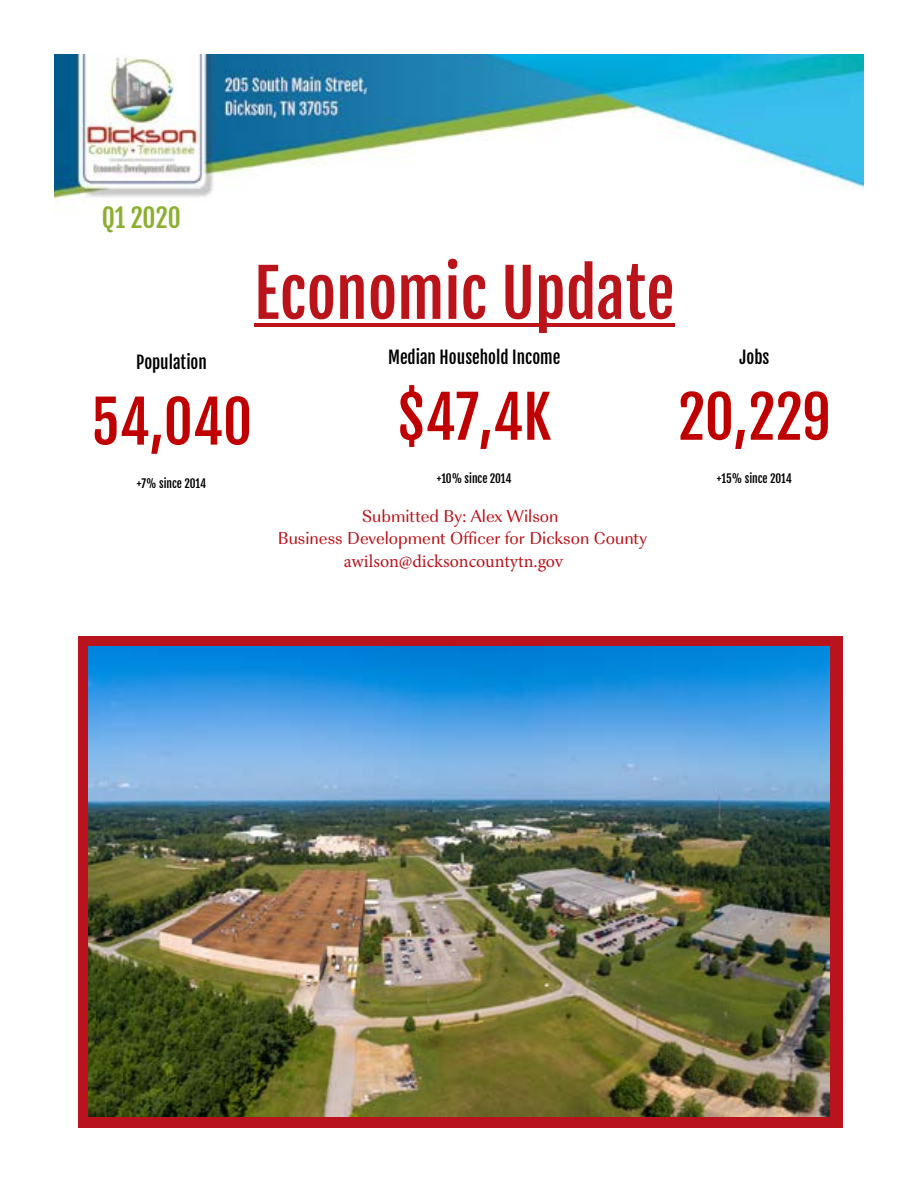
<style>
.page{position:relative;width:918px;height:1188px;background:#fff}
.page>*{position:absolute;margin:0;border:0;box-sizing:border-box;transform-origin:0 0}
.t1{font:64.8px "Fjalla One";color:#ba131a}
.t2{font:57.6px "Fjalla One";color:#c00000}
.t3{font:25.95px "Fjalla One";letter-spacing:-.005em;color:#8baf2f}
.t4{font:18px/21.6px "Imperial URW";color:#ba1319;text-align:center}
.t5{font:18px "Minion Pro";color:#b9131d}
.t6{font:17.25px "Fjalla One";color:#000}
.t7{font:11.55px "Fjalla One";letter-spacing:-.005em;color:#000}
</style>
<div class="page">
<img style="left:54px;top:54px;width:810px;height:270px">
<hr style="left:254px;top:324px;width:421px;height:3px;background:#ba131a">
<div style="left:78px;top:636px;width:765px;height:492px;background:#b9131d"></div>
<img style="left:89px;top:646px;width:741px;height:471px">
<h3 class="t3" style="left:102px;top:204px;width:81px">Q1 2020</h3>
<p class="t6" style="left:136px;top:351px;width:72px">Population</p>
<h2 class="t2" style="left:91px;top:386px;width:162px">54,040</h2>
<p class="t7" style="left:137px;top:476px;width:71px">+7% since 2014</p>
<h1 class="t1" style="left:254px;top:253px;width:422px">Economic Update</h1>
<p class="t6" style="left:388px;top:347px;width:174px">Median Household Income</p>
<h2 class="t2" style="left:397px;top:382px;width:155px">$47,4K</h2>
<p class="t7" style="left:437px;top:471px;width:76px">+10% since 2014</p>
<p class="t6" style="left:740px;top:347px;width:31px">Jobs</p>
<h2 class="t2" style="left:678px;top:382px;width:155px">20,229</h2>
<p class="t7" style="left:717px;top:471px;width:76px">+15% since 2014</p>
<p class="t4" style="left:278px;top:505px;width:371px">Submitted By: Alex Wilson<br>Business Development Officer for Dickson County</p>
<p class="t5" style="left:344px;top:549px;width:221px">awilson@dicksoncountytn.gov</p>
</div>
